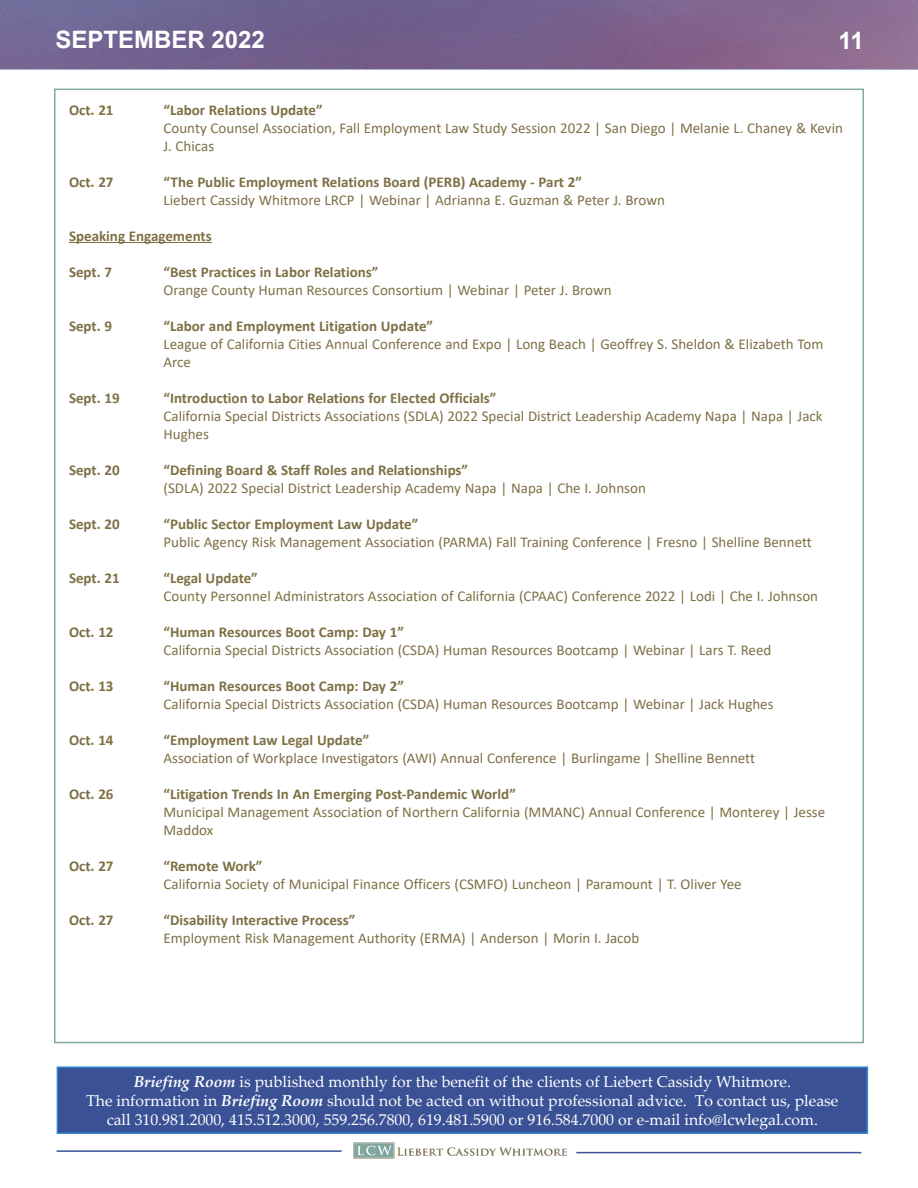
<style>
.page{position:relative;width:918px;height:1188px;background:#fff}
.page>*{position:absolute;margin:0;border:0;box-sizing:border-box;transform-origin:0 0}
.t1{font:700 24px "Arial";color:#fff}
.t2{font:15.75px/18.9px "Palatino Linotype";color:#fff;text-align:center}
.t3{font:15px/18px "Calibri";color:#7e7045}
.t4{font:700 15px "Calibri";color:#7e7045}
.s1{font-weight:700;font-style:italic}
</style>
<div class="page">
<div style="left:0;top:0;width:918px;height:69px;background:linear-gradient(to right,#686191,#89658d)"></div>
<hr style="left:57px;top:1150px;width:285px;height:2px;background:#3a5295">
<hr style="left:576px;top:1152px;width:285px;height:1px;background:#3a5295">
<img style="left:353px;top:1142px;width:214px;height:17px">
<hr style="left:69px;top:242px;width:143px;height:1px;background:#7e7045">
<div style="left:57px;top:1067px;width:810px;height:66px;background:#3a5295"></div>
<div style="left:57px;top:1066px;width:811px;height:68px;border:2px solid #2e8ad1"></div>
<h1 class="t1" style="left:56px;top:23px;width:211px">SEPTEMBER 2022</h1>
<h1 class="t1" style="left:839px;top:23px;width:27px">11</h1>
<p class="t4" style="left:69px;top:99px;width:46px">Oct. 21</p>
<p class="t4" style="left:164px;top:99px;width:161px">“Labor Relations Update”</p>
<p class="t3" style="left:164px;top:118px;width:681px">County Counsel Association, Fall Employment Law Study Session 2022 | San Diego | Melanie L. Chaney &amp; Kevin<br>J. Chicas</p>
<p class="t4" style="left:69px;top:171px;width:46px">Oct. 27</p>
<p class="t4" style="left:164px;top:171px;width:420px">“The Public Employment Relations Board (PERB) Academy - Part 2”</p>
<p class="t3" style="left:164px;top:190px;width:503px">Liebert Cassidy Whitmore LRCP | Webinar | Adrianna E. Guzman &amp; Peter J. Brown</p>
<p class="t4" style="left:69px;top:225px;width:144px">Speaking Engagements</p>
<p class="t4" style="left:69px;top:261px;width:45px">Sept. 7</p>
<p class="t4" style="left:164px;top:261px;width:216px">“Best Practices in Labor Relations”</p>
<p class="t3" style="left:164px;top:280px;width:450px">Orange County Human Resources Consortium | Webinar | Peter J. Brown</p>
<p class="t4" style="left:69px;top:315px;width:45px">Sept. 9</p>
<p class="t4" style="left:164px;top:315px;width:271px">“Labor and Employment Litigation Update”</p>
<p class="t3" style="left:164px;top:334px;width:661px">League of California Cities Annual Conference and Expo | Long Beach | Geoffrey S. Sheldon &amp; Elizabeth Tom<br>Arce</p>
<p class="t4" style="left:69px;top:387px;width:52px">Sept. 19</p>
<p class="t4" style="left:164px;top:387px;width:334px">“Introduction to Labor Relations for Elected Officials”</p>
<p class="t3" style="left:164px;top:406px;width:661px">California Special Districts Associations (SDLA) 2022 Special District Leadership Academy Napa | Napa | Jack<br>Hughes</p>
<p class="t4" style="left:69px;top:459px;width:52px">Sept. 20</p>
<p class="t4" style="left:164px;top:459px;width:306px">“Defining Board &amp; Staff Roles and Relationships”</p>
<p class="t3" style="left:164px;top:478px;width:484px">(SDLA) 2022 Special District Leadership Academy Napa | Napa | Che I. Johnson</p>
<p class="t4" style="left:69px;top:513px;width:52px">Sept. 20</p>
<p class="t4" style="left:164px;top:513px;width:256px">“Public Sector Employment Law Update”</p>
<p class="t3" style="left:164px;top:532px;width:650px">Public Agency Risk Management Association (PARMA) Fall Training Conference | Fresno | Shelline Bennett</p>
<p class="t4" style="left:69px;top:567px;width:52px">Sept. 21</p>
<p class="t4" style="left:164px;top:567px;width:96px">“Legal Update”</p>
<p class="t3" style="left:164px;top:586px;width:656px">County Personnel Administrators Association of California (CPAAC) Conference 2022 | Lodi | Che I. Johnson</p>
<p class="t4" style="left:69px;top:621px;width:46px">Oct. 12</p>
<p class="t4" style="left:164px;top:621px;width:242px">“Human Resources Boot Camp: Day 1”</p>
<p class="t3" style="left:164px;top:640px;width:609px">California Special Districts Association (CSDA) Human Resources Bootcamp | Webinar | Lars T. Reed</p>
<p class="t4" style="left:69px;top:675px;width:46px">Oct. 13</p>
<p class="t4" style="left:164px;top:675px;width:242px">“Human Resources Boot Camp: Day 2”</p>
<p class="t3" style="left:164px;top:694px;width:612px">California Special Districts Association (CSDA) Human Resources Bootcamp | Webinar | Jack Hughes</p>
<p class="t4" style="left:69px;top:729px;width:46px">Oct. 14</p>
<p class="t4" style="left:164px;top:729px;width:207px">“Employment Law Legal Update”</p>
<p class="t3" style="left:164px;top:748px;width:593px">Association of Workplace Investigators (AWI) Annual Conference | Burlingame | Shelline Bennett</p>
<p class="t4" style="left:69px;top:783px;width:46px">Oct. 26</p>
<p class="t4" style="left:164px;top:783px;width:354px">“Litigation Trends In An Emerging Post-Pandemic World”</p>
<p class="t3" style="left:164px;top:802px;width:663px">Municipal Management Association of Northern California (MMANC) Annual Conference | Monterey | Jesse<br>Maddox</p>
<p class="t4" style="left:69px;top:855px;width:46px">Oct. 27</p>
<p class="t4" style="left:164px;top:855px;width:100px">“Remote Work”</p>
<p class="t3" style="left:164px;top:874px;width:580px">California Society of Municipal Finance Officers (CSMFO) Luncheon | Paramount | T. Oliver Yee</p>
<p class="t4" style="left:69px;top:909px;width:46px">Oct. 27</p>
<p class="t4" style="left:164px;top:909px;width:193px">“Disability Interactive Process”</p>
<p class="t3" style="left:164px;top:928px;width:477px">Employment Risk Management Authority (ERMA) | Anderson | Morin I. Jacob</p>
<p class="t2" style="left:86px;top:1072px;width:754px"><span class="s1">Briefing Room</span> is published monthly for the benefit of the clients of Liebert Cassidy Whitmore.<br>The information in <span class="s1">Briefing Room</span> should not be acted on without professional advice. To contact us, please call 310.981.2000, 415.512.3000, 559.256.7800, 619.481.5900 or 916.584.7000 or e-mail info@lcwlegal.com.</p>
</div>
